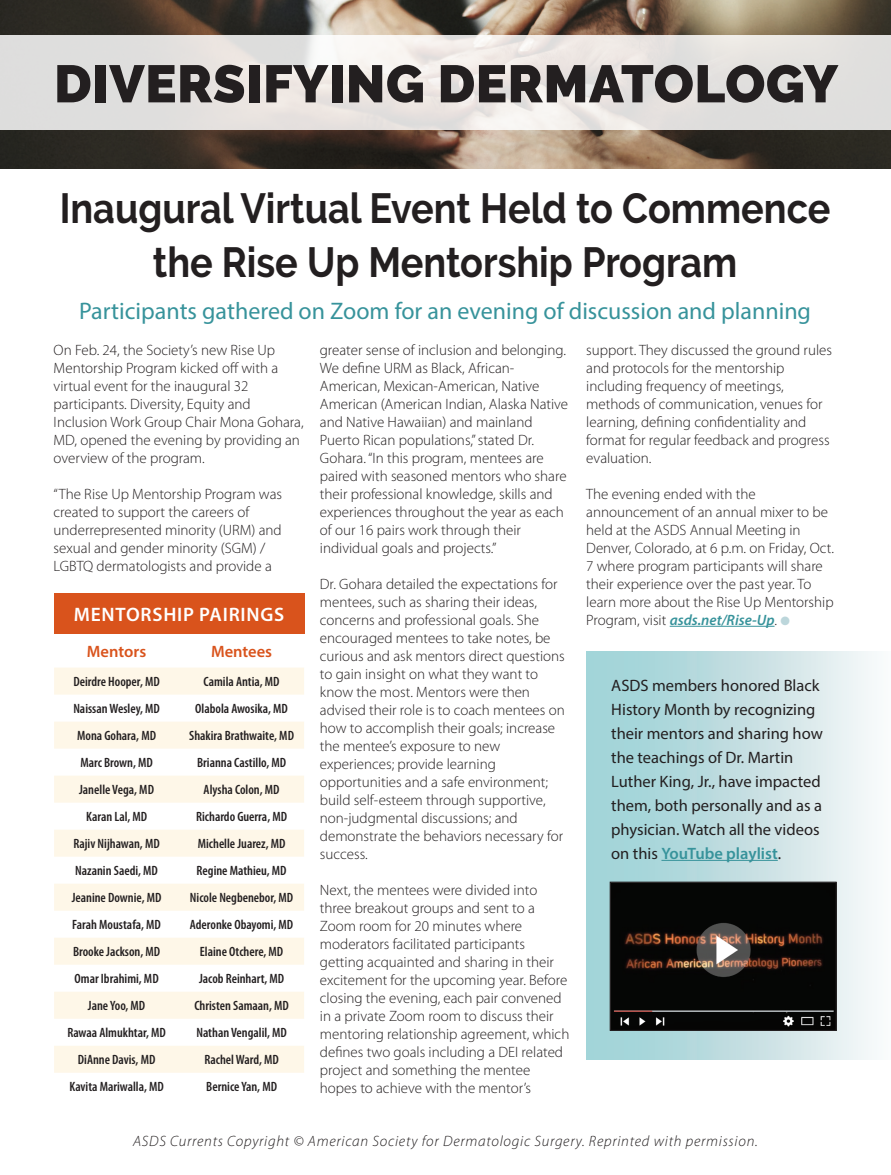
<style>
.page{position:relative;width:891px;height:1175px;background:#fff}
.page>*{position:absolute;margin:0;border:0;box-sizing:border-box;transform-origin:0 0}
.t1{font:900 52.5px "Raleway";letter-spacing:.01em;color:#231f20}
.t2{font:700 42px/54px "Raleway";color:#231f20;text-align:center;scale:.9 1}
.t3{font:24px "Myriad Pro";color:#37939b}
.t4{font:600 19.5px "Myriad Pro";letter-spacing:.04em;color:#fff}
.t5{font:16.5px/24px "Myriad Pro";color:#231f20}
.t6{font:600 16.5px "Myriad Pro";color:#d9531c}
.t7{font:300 15px/18px "Myriad Pro";color:#231f20}
.t8{font:italic 300 15px "Myriad Pro";letter-spacing:.05em;color:#231f20}
.t9{font:600 condensed 13.5px "Myriad Pro";color:#231f20}
.s1{font-weight:600;font-style:italic;color:#37939b}
.s2{color:#bcd6db}
.s3{font-weight:600;color:#37939b}
</style>
<div class="page">
<hr style="left:670px;top:626px;width:105px;height:1px;background:#37939b">
<img style="left:0;top:0;width:891px;height:169px">
<svg style="left:0;top:35px;width:891px;height:94px;background:#e6e3e1"></svg>
<div style="left:54px;top:593px;width:250px;height:41px;background:#d9531c"></div>
<svg style="left:54px;top:668px;width:250px;height:404px;fill:#fef7ea"></svg>
<div style="left:586px;top:652px;width:305px;height:407px;background:linear-gradient(to right,#95ccd1,#f5f5f6)"></div>
<hr style="left:661px;top:860px;width:117px;height:1px;background:#37939b">
<img style="left:612px;top:883px;width:223px;height:145px">
<div style="left:610px;top:881px;width:227px;height:149px;border:1px solid #231f20"></div>
<h1 class="t1" style="left:54px;top:53px;width:785px">DIVERSIFYING DERMATOLOGY</h1>
<h2 class="t2" style="left:60px;top:181px;width:858px">Inaugural Virtual Event Held to Commence the Rise Up Mentorship Program</h2>
<h3 class="t3" style="left:79px;top:296px;width:733px">Participants gathered on Zoom for an evening of discussion and planning</h3>
<p class="t7" style="left:54px;top:341px;width:252px">On Feb. 24, the Society’s new Rise Up Mentorship Program kicked off with a virtual event for the inaugural 32 participants. Diversity, Equity and Inclusion Work Group Chair Mona Gohara, MD, opened the evening by providing an overview of the program.</p>
<p class="t7" style="left:54px;top:485px;width:230px">“The Rise Up Mentorship Program was created to support the careers of underrepresented minority (URM) and sexual and gender minority (SGM) / LGBTQ dermatologists and provide a</p>
<h3 class="t4" style="left:74px;top:602px;width:212px">MENTORSHIP PAIRINGS</h3>
<p class="t6" style="left:87px;top:641px;width:61px">Mentors</p>
<p class="t6" style="left:211px;top:641px;width:63px">Mentees</p>
<p class="t9" style="left:73px;top:674px;width:88px">Deirdre Hooper, MD</p>
<p class="t9" style="left:204px;top:674px;width:78px">Camila Antia, MD</p>
<p class="t9" style="left:73px;top:701px;width:88px">Naissan Wesley, MD</p>
<p class="t9" style="left:195px;top:701px;width:94px">Olabola Awosika, MD</p>
<p class="t9" style="left:77px;top:728px;width:80px">Mona Gohara, MD</p>
<p class="t9" style="left:189px;top:728px;width:106px">Shakira Brathwaite, MD</p>
<p class="t9" style="left:80px;top:755px;width:74px">Marc Brown, MD</p>
<p class="t9" style="left:197px;top:755px;width:91px">Brianna Castillo, MD</p>
<p class="t9" style="left:79px;top:782px;width:76px">Janelle Vega, MD</p>
<p class="t9" style="left:204px;top:782px;width:77px">Alysha Colon, MD</p>
<p class="t9" style="left:86px;top:809px;width:63px">Karan Lal, MD</p>
<p class="t9" style="left:196px;top:809px;width:92px">Richardo Guerra, MD</p>
<p class="t9" style="left:73px;top:836px;width:88px">Rajiv Nijhawan, MD</p>
<p class="t9" style="left:198px;top:836px;width:89px">Michelle Juarez, MD</p>
<p class="t9" style="left:75px;top:863px;width:84px">Nazanin Saedi, MD</p>
<p class="t9" style="left:197px;top:863px;width:91px">Regine Mathieu, MD</p>
<p class="t9" style="left:72px;top:890px;width:91px">Jeanine Downie, MD</p>
<p class="t9" style="left:190px;top:890px;width:105px">Nicole Negbenebor, MD</p>
<p class="t9" style="left:72px;top:917px;width:90px">Farah Moustafa, MD</p>
<p class="t9" style="left:190px;top:917px;width:105px">Aderonke Obayomi, MD</p>
<p class="t9" style="left:73px;top:944px;width:89px">Brooke Jackson, MD</p>
<p class="t9" style="left:200px;top:944px;width:85px">Elaine Otchere, MD</p>
<p class="t9" style="left:75px;top:971px;width:86px">Omar Ibrahimi, MD</p>
<p class="t9" style="left:199px;top:971px;width:87px">Jacob Reinhart, MD</p>
<p class="t9" style="left:88px;top:998px;width:59px">Jane Yoo, MD</p>
<p class="t9" style="left:194px;top:998px;width:96px">Christen Samaan, MD</p>
<p class="t9" style="left:67px;top:1025px;width:100px">Rawaa Almukhtar, MD</p>
<p class="t9" style="left:196px;top:1025px;width:92px">Nathan Vengalil, MD</p>
<p class="t9" style="left:78px;top:1052px;width:79px">DiAnne Davis, MD</p>
<p class="t9" style="left:204px;top:1052px;width:76px">Rachel Ward, MD</p>
<p class="t9" style="left:69px;top:1079px;width:96px">Kavita Mariwalla, MD</p>
<p class="t9" style="left:206px;top:1079px;width:72px">Bernice Yan, MD</p>
<p class="t7" style="left:320px;top:341px;width:250px">greater sense of inclusion and belonging.<br>We define URM as Black, African-American, Mexican-American, Native American (American Indian, Alaska Native and Native Hawaiian) and mainland Puerto Rican populations,” stated Dr.<br>Gohara. “In this program, mentees are paired with seasoned mentors who share their professional knowledge, skills and experiences throughout the year as each of our 16 pairs work through their individual goals and projects.”</p>
<p class="t7" style="left:320px;top:575px;width:246px">Dr. Gohara detailed the expectations for mentees, such as sharing their ideas, concerns and professional goals. She encouraged mentees to take notes, be curious and ask mentors direct questions to gain insight on what they want to know the most. Mentors were then advised their role is to coach mentees on how to accomplish their goals; increase the mentee’s exposure to new experiences; provide learning opportunities and a safe environment; build self-esteem through supportive, non-judgmental discussions; and demonstrate the behaviors necessary for success.</p>
<p class="t7" style="left:320px;top:881px;width:251px">Next, the mentees were divided into three breakout groups and sent to a Zoom room for 20 minutes where moderators facilitated participants getting acquainted and sharing in their excitement for the upcoming year. Before closing the evening, each pair convened in a private Zoom room to discuss their mentoring relationship agreement, which defines two goals including a DEI related project and something the mentee hopes to achieve with the mentor’s</p>
<p class="t7" style="left:586px;top:341px;width:247px">support. They discussed the ground rules and protocols for the mentorship including frequency of meetings, methods of communication, venues for learning, defining confidentiality and format for regular feedback and progress evaluation.</p>
<p class="t7" style="left:586px;top:485px;width:249px">The evening ended with the announcement of an annual mixer to be held at the ASDS Annual Meeting in Denver, Colorado, at 6 p.m. on Friday, Oct.<br>7 where program participants will share their experience over the past year. To learn more about the Rise Up Mentorship Program, visit <span class="s1">asds.net/Rise-Up</span>. <span class="s2">●</span></p>
<p class="t5" style="left:611px;top:673px;width:213px">ASDS members honored Black<br>History Month by recognizing their mentors and sharing how the teachings of Dr. Martin<br>Luther King, Jr., have impacted them, both personally and as a physician. Watch all the videos on this <span class="s3">YouTube playlist</span>.</p>
<p class="t8" style="left:133px;top:1131px;width:626px">ASDS Currents Copyright © American Society for Dermatologic Surgery. Reprinted with permission.</p>
</div>
